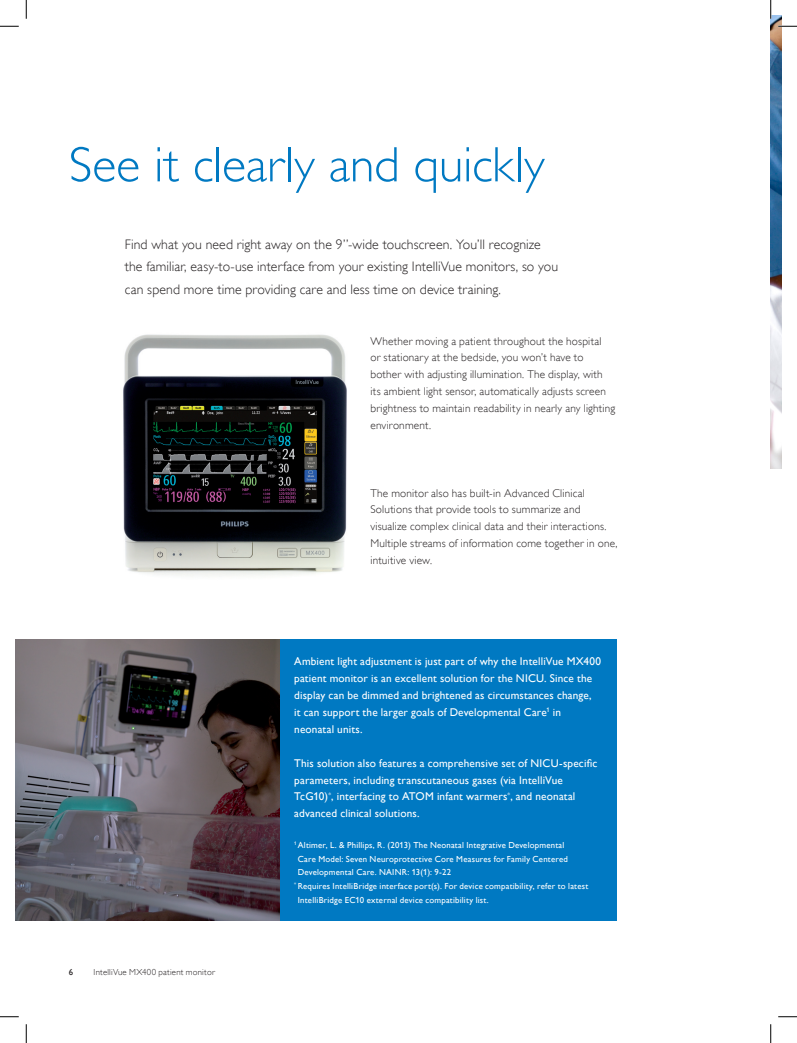
<style>
.page{position:relative;width:797px;height:1043px;background:#fff}
.page>*{position:absolute;margin:0;border:0;box-sizing:border-box;transform-origin:0 0}
.t1{font:50px "Gill Sans Alt One WGL Light";letter-spacing:-.005em;color:#0079c2}
.t2{font:13.75px/22.5px "Gill Sans Alt One WGL Light";letter-spacing:.005em;color:#231f20}
.t3{font:11.25px/16.9px "Gill Sans Alt One WGL Light";letter-spacing:.015em;color:#231f20}
.t4{font:11.25px/16.9px "Gill Sans Alt One WGL";letter-spacing:.015em;color:#fff}
.t5{font:8.75px "Gill Sans Alt One WGL";letter-spacing:.02em;color:#fff}
.t6{font:8.75px "Gill Sans Alt One WGL Light";letter-spacing:.025em;color:#231f20}
.t7{font:8.75px "Gill Sans Alt One WGL";color:#231f20}
</style>
<div class="page">
<img style="left:16px;top:639px;width:264px;height:281px">
<img style="left:123px;top:334px;width:224px;height:242px">
<div style="left:280px;top:639px;width:336px;height:281px;background:#0079c2"></div>
<img style="left:770px;top:16px;width:11px;height:452px">
<svg style="left:0;top:25px;width:19px;height:2px"></svg>
<svg style="left:778px;top:25px;width:19px;height:2px"></svg>
<svg style="left:0;top:1016px;width:19px;height:1px"></svg>
<svg style="left:778px;top:1016px;width:19px;height:1px"></svg>
<svg style="left:25px;top:0;width:2px;height:19px"></svg>
<svg style="left:25px;top:1024px;width:2px;height:18px"></svg>
<svg style="left:770px;top:0;width:1px;height:19px"></svg>
<svg style="left:770px;top:1024px;width:1px;height:18px"></svg>
<h1 class="t1" style="left:69px;top:132px;width:477px">See it clearly and quickly</h1>
<p class="t2" style="left:125px;top:233px;width:435px">Find what you need right away on the 9”-wide touchscreen. You’ll recognize the familiar, easy-to-use interface from your existing IntelliVue monitors, so you can spend more time providing care and less time on device training.</p>
<p class="t3" style="left:370px;top:332px;width:246px">Whether moving a patient throughout the hospital<br>or stationary at the bedside, you won’t have to bother with adjusting illumination. The display, with its ambient light sensor, automatically adjusts screen brightness to maintain readability in nearly any lighting environment.</p>
<p class="t3" style="left:370px;top:484px;width:248px">The monitor also has built-in Advanced Clinical Solutions that provide tools to summarize and visualize complex clinical data and their interactions.<br>Multiple streams of information come together in one, intuitive view.</p>
<p class="t7" style="left:69px;top:965px;width:6px">6</p>
<p class="t6" style="left:94px;top:966px;width:123px">IntelliVue MX400 patient monitor</p>
<p class="t4" style="left:294px;top:653px;width:308px">Ambient light adjustment is just part of why the IntelliVue MX400 patient monitor is an excellent solution for the NICU. Since the display can be dimmed and brightened as circumstances change,<br>it can support the larger goals of Developmental Care<sup>1</sup> in neonatal units.</p>
<p class="t4" style="left:294px;top:754px;width:305px">This solution also features a comprehensive set of NICU-specific parameters, including transcutaneous gases (via IntelliVue TcG10)<sup>*</sup>, interfacing to ATOM infant warmers<sup>*</sup>, and neonatal advanced clinical solutions.</p>
<p class="t5" style="left:294px;top:839px;width:272px"><sup>1</sup> Altimer, L. &amp; Phillips, R. (2013) The Neonatal Integrative Developmental</p>
<p class="t5" style="left:298px;top:852px;width:271px">Care Model: Seven Neuroprotective Core Measures for Family Centered</p>
<p class="t5" style="left:298px;top:866px;width:155px">Developmental Care. NAINR: 13(1): 9-22</p>
<p class="t5" style="left:294px;top:880px;width:295px"><sup>*</sup> Requires IntelliBridge interface port(s). For device compatibility, refer to latest</p>
<p class="t5" style="left:298px;top:894px;width:192px">IntelliBridge EC10 external device compatibility list.</p>
</div>
